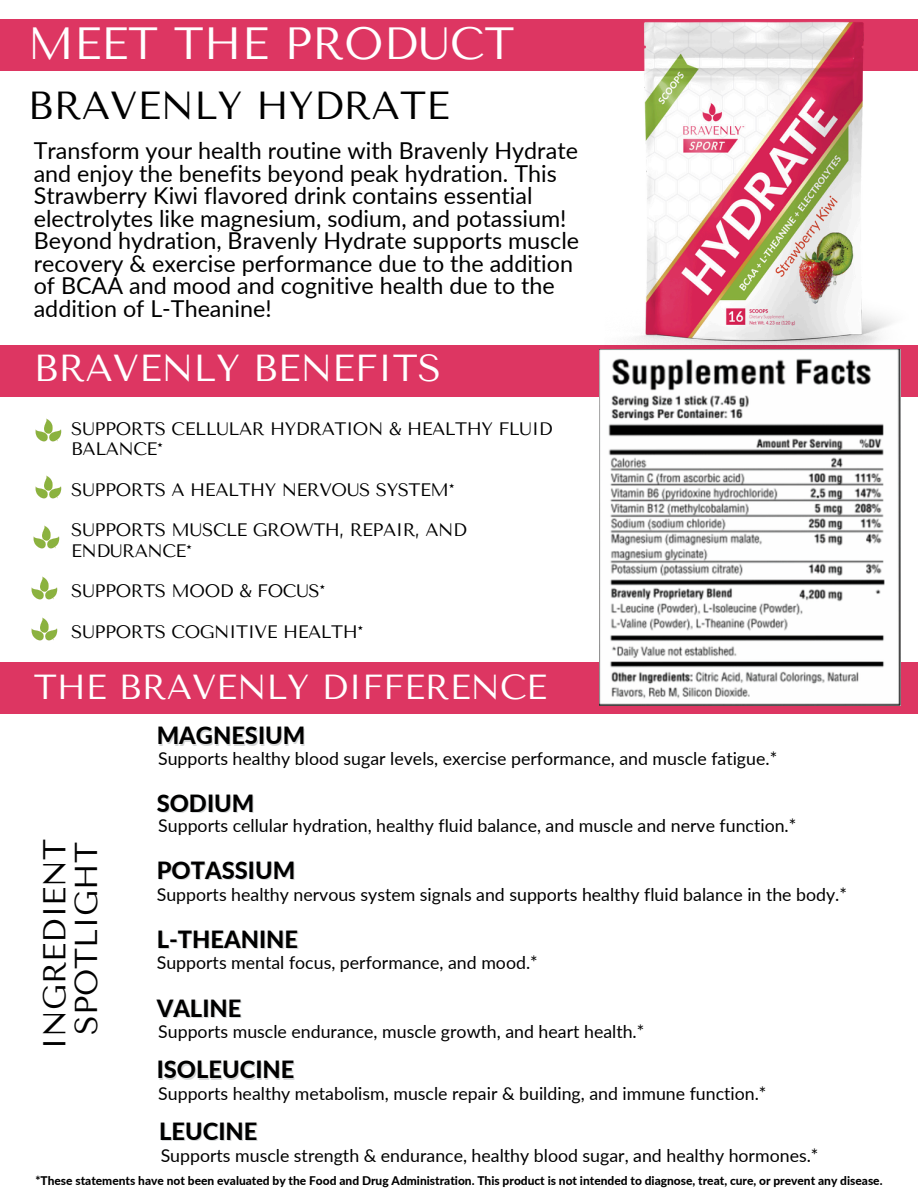
<style>
.page{position:relative;width:918px;height:1188px;background:#fff}
.page>*{position:absolute;margin:0;border:0;box-sizing:border-box;transform-origin:0 0}
.t1{font:45px "Tenor Sans";color:#fff}
.t2{font:39px "Tenor Sans";color:#000}
.t3{font:37.5px "Tenor Sans";color:#fff}
.t4{font:34.65px "Tenor Sans";color:#fff}
.t5{font:31.5px/31.5px "Tenor Sans";color:#000;text-align:center}
.t6{font:800 23.7px "Lato";color:#000}
.t7{font:23.25px/22.5px "Lato";color:#000}
.t8{font:18px/20.2px "Tenor Sans";letter-spacing:-.025em;color:#000}
.t9{font:17.7px "Lato";color:#000}
.t10{font:800 12px "Lato";color:#000}
</style>
<div class="page">
<div style="left:0;top:19px;width:918px;height:52px;background:#dd3662"></div>
<div style="left:0;top:345px;width:918px;height:52px;background:#dd3662"></div>
<div style="left:0;top:662px;width:918px;height:52px;background:#dd3662"></div>
<img style="left:36px;top:418px;width:26px;height:24px">
<img style="left:635px;top:21px;width:257px;height:328px">
<img style="left:36px;top:475px;width:26px;height:24px">
<img style="left:34px;top:525px;width:26px;height:24px">
<img style="left:32px;top:576px;width:25px;height:24px">
<img style="left:32px;top:617px;width:25px;height:24px">
<img style="left:599px;top:349px;width:302px;height:357px">
<h2 class="t1" style="left:28px;top:18px;width:488px">MEET THE PRODUCT</h2>
<h1 class="t2" style="left:28px;top:83px;width:423px">BRAVENLY HYDRATE</h1>
<p class="t7" style="left:34px;top:139px;width:547px">Transform your health routine with Bravenly Hydrate and enjoy the benefits beyond peak hydration. This Strawberry Kiwi flavored drink contains essential electrolytes like magnesium, sodium, and potassium!<br>Beyond hydration, Bravenly Hydrate supports muscle recovery &amp; exercise performance due to the addition of BCAA and mood and cognitive health due to the addition of L-Theanine!</p>
<h4 class="t3" style="left:34px;top:346px;width:409px">BRAVENLY BENEFITS</h4>
<p class="t8" style="left:71px;top:419px;width:483px">SUPPORTS CELLULAR HYDRATION &amp; HEALTHY FLUID<br>BALANCE*</p>
<h4 class="t8" style="left:71px;top:480px;width:385px">SUPPORTS A HEALTHY NERVOUS SYSTEM*</h4>
<p class="t8" style="left:71px;top:520px;width:397px">SUPPORTS MUSCLE GROWTH, REPAIR, AND<br>ENDURANCE*</p>
<h4 class="t8" style="left:71px;top:581px;width:256px">SUPPORTS MOOD &amp; FOCUS*</h4>
<p class="t8" style="left:71px;top:622px;width:294px">SUPPORTS COGNITIVE HEALTH*</p>
<p class="t4" style="left:34px;top:667px;width:515px">THE BRAVENLY DIFFERENCE</p>
<h6 class="t5" style="left:39px;top:1050px;width:212px;rotate:-90deg">INGREDIENT<br>SPOTLIGHT</h6>
<p class="t6" style="left:157px;top:721px;width:150px">MAGNESIUM</p>
<p class="t9" style="left:158px;top:747px;width:621px">Supports healthy blood sugar levels, exercise performance, and muscle fatigue.*</p>
<p class="t6" style="left:157px;top:789px;width:99px">SODIUM</p>
<p class="t9" style="left:158px;top:815px;width:640px">Supports cellular hydration, healthy fluid balance, and muscle and nerve function.*</p>
<h3 class="t6" style="left:157px;top:856px;width:140px">POTASSIUM</h3>
<h3 class="t9" style="left:157px;top:883px;width:692px">Supports healthy nervous system signals and supports healthy fluid balance in the body.*</h3>
<h4 class="t6" style="left:157px;top:925px;width:143px">L-THEANINE</h4>
<p class="t9" style="left:157px;top:952px;width:383px">Supports mental focus, performance, and mood.*</p>
<h4 class="t6" style="left:157px;top:993px;width:86px">VALINE</h4>
<p class="t9" style="left:158px;top:1021px;width:488px">Supports muscle endurance, muscle growth, and heart health.*</p>
<h6 class="t6" style="left:157px;top:1055px;width:139px">ISOLEUCINE</h6>
<h6 class="t9" style="left:158px;top:1082px;width:610px">Supports healthy metabolism, muscle repair &amp; building, and immune function.*</h6>
<h4 class="t6" style="left:159px;top:1117px;width:100px">LEUCINE</h4>
<p class="t9" style="left:161px;top:1144px;width:659px">Supports muscle strength &amp; endurance, healthy blood sugar, and healthy hormones.*</p>
<h4 class="t10" style="left:35px;top:1173px;width:849px">*These statements have not been evaluated by the Food and Drug Administration. This product is not intended to diagnose, treat, cure, or prevent any disease.</h4>
</div>
